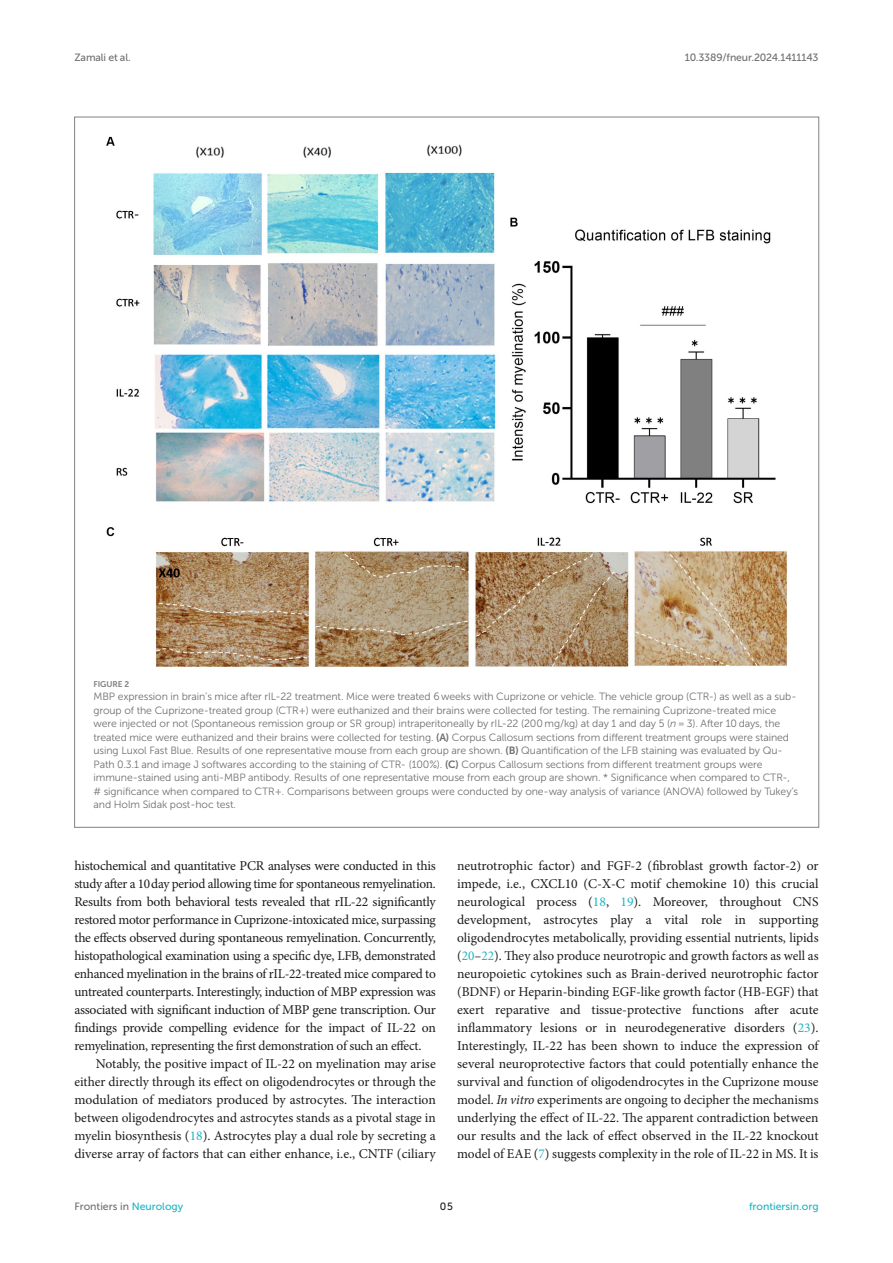
<style>
.page{position:relative;width:893px;height:1263px;background:#fff}
.page>*{position:absolute;margin:0;border:0;box-sizing:border-box;transform-origin:0 0}
.TEXT{font:13.5px/18px "Minion Pro";letter-spacing:-.01em;color:#1b1c1b;text-align:justify}
.FIG_LEG{font:10.5px/13.5px "Museo Sans 300";letter-spacing:-.01em;color:#706f70}
.t1{font:10.5px "Museo Sans 500";letter-spacing:-.015em;color:#706f70}
.t2{font:10.5px "Museo Sans 500";color:#1db5c3}
.t3{font:10.5px "Museo Sans 500";color:#1b1c1b}
.FIG_HD{font:8.25px "Museo Sans 700";letter-spacing:-.01em;color:#7e7f7f}
.s1{font-style:italic}
.s2{font-family:"Museo Sans 700"}
.s3{color:#1db5c3}
</style>
<div class="page">
<img style="left:106px;top:136px;width:681px;height:531px">
<p class="t1" style="left:74px;top:51px;width:58px">Zamali et al.</p>
<p class="t1" style="left:685px;top:51px;width:135px">10.3389/fneur.2024.1411143</p>
<p class="FIG_HD" style="left:94px;top:679px;width:37px">FIGURE 2</p>
<p class="FIG_LEG" style="left:94px;top:690px;width:706px">MBP expression in brain’s mice after rIL-22 treatment. Mice were treated 6 weeks with Cuprizone or vehicle. The vehicle group (CTR-) as well as a sub&shy;group of the Cuprizone-treated group (CTR+) were euthanized and their brains were collected for testing. The remaining Cuprizone-treated mice were injected or not (Spontaneous remission group or SR group) intraperitoneally by rIL-22 (200 mg/kg) at day 1 and day 5 (<span class="s1">n</span> = 3). After 10 days, the treated mice were euthanized and their brains were collected for testing. <span class="s2">(A)</span> Corpus Callosum sections from different treatment groups were stained using Luxol Fast Blue. Results of one representative mouse from each group are shown. <span class="s2">(B)</span> Quantification of the LFB staining was evaluated by Qu-Path 0.3.1 and image J softwares according to the staining of CTR- (100%). <span class="s2">(C)</span> Corpus Callosum sections from different treatment groups were immune-stained using anti-MBP antibody. Results of one representative mouse from each group are shown. * Significance when compared to CTR-, # significance when compared to CTR+. Comparisons between groups were conducted by one-way analysis of variance (ANOVA) followed by Tukey’s and Holm Sidak post-hoc test.</p>
<p class="TEXT" style="left:74px;top:857px;width:363px">histochemical and quantitative PCR analyses were conducted in this study after a 10day period allowing time for spontaneous remyelination.<br>Results from both behavioral tests revealed that rIL-22 significantly restored motor performance in Cuprizone-intoxicated mice, surpassing the effects observed during spontaneous remyelination. Concurrently, histopathological examination using a specific dye, LFB, demonstrated enhanced myelination in the brains of rIL-22-treated mice compared to untreated counterparts. Interestingly, induction of MBP expression was associated with significant induction of MBP gene transcription. Our findings provide compelling evidence for the impact of IL-22 on remyelination, representing the first demonstration of such an effect.</p>
<p class="TEXT" style="left:74px;top:1055px;width:363px;text-indent:21px">Notably, the positive impact of IL-22 on myelination may arise either directly through its effect on oligodendrocytes or through the modulation of mediators produced by astrocytes. The interaction between oligodendrocytes and astrocytes stands as a pivotal stage in myelin biosynthesis (<span class="s3">18</span>). Astrocytes play a dual role by secreting a diverse array of factors that can either enhance, i.e., CNTF (ciliary</p>
<p class="TEXT" style="left:457px;top:857px;width:363px">neutrotrophic factor) and FGF-2 (fibroblast growth factor-2) or impede, i.e., CXCL10 (C-X-C motif chemokine 10) this crucial neurological process (<span class="s3">18</span>, <span class="s3">19</span>). Moreover, throughout CNS development, astrocytes play a vital role in supporting oligodendrocytes metabolically, providing essential nutrients, lipids (<span class="s3">20</span>–<span class="s3">22</span>). They also produce neurotropic and growth factors as well as neuropoietic cytokines such as Brain-derived neurotrophic factor (BDNF) or Heparin-binding EGF-like growth factor (HB-EGF) that exert reparative and tissue-protective functions after acute inflammatory lesions or in neurodegenerative disorders (<span class="s3">23</span>).<br>Interestingly, IL-22 has been shown to induce the expression of several neuroprotective factors that could potentially enhance the survival and function of oligodendrocytes in the Cuprizone mouse model. <span class="s1">In vitro</span> experiments are ongoing to decipher the mechanisms underlying the effect of IL-22. The apparent contradiction between our results and the lack of effect observed in the IL-22 knockout model of EAE (<span class="s3">7</span>) suggests complexity in the role of IL-22 in MS. It is</p>
<p class="t1" style="left:74px;top:1200px;width:110px">Frontiers in <span class="s3">Neurology</span></p>
<p class="t3" style="left:440px;top:1200px;width:14px">05</p>
<p class="t2" style="left:749px;top:1200px;width:71px">frontiersin.org</p>
</div>
